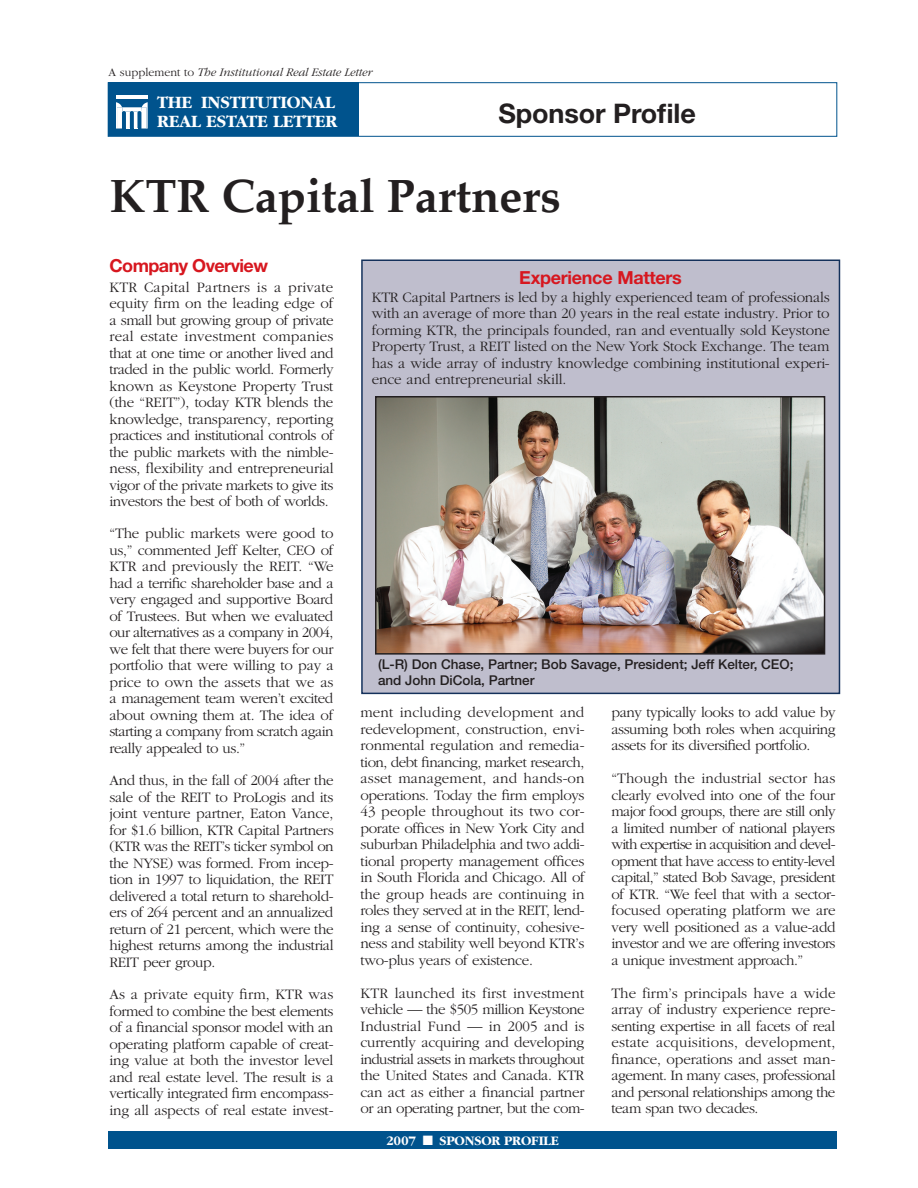
<style>
.page{position:relative;width:918px;height:1188px;background:#fff}
.page>*{position:absolute;margin:0;border:0;box-sizing:border-box;transform-origin:0 0}
.t1{font:700 46.5px "Palatino";letter-spacing:-.005em;color:#231f20}
.t2{font:700 27px "Helvetica Neue";letter-spacing:-.005em;color:#231f20}
.t3{font:700 18px/19.5px "Garamond";letter-spacing:-.005em;color:#fff}
.t4{font:700 18px "Helvetica Neue";letter-spacing:-.015em;color:#d7171f}
.t5{font:300 15px/16.5px "Garamond";letter-spacing:-.03em;color:#231f20;text-align:justify}
.t6{font:500 13.5px/16.2px "Helvetica Neue";color:#231f20}
.t7{font:700 13.5px "Garamond";letter-spacing:-.005em;color:#fff}
.t8{font:italic 300 12px "Garamond";color:#231f20}
.s1{font-style:normal}
</style>
<div class="page">
<div style="left:108px;top:82px;width:729px;height:54px;border:1px solid #00538d"></div>
<div style="left:108px;top:82px;width:250px;height:54px;background:#00538d"></div>
<div style="left:108px;top:1131px;width:729px;height:18px;background:#00538d"></div>
<hr style="left:116px;top:95px;width:32px;height:3px;background:#fff">
<svg style="left:116px;top:102px;width:32px;height:27px"></svg>
<div style="left:362px;top:260px;width:477px;height:433px;background:#bfbecd"></div>
<div style="left:361px;top:260px;width:479px;height:434px;border:2px solid #14315b"></div>
<img style="left:378px;top:399px;width:444px;height:253px">
<div style="left:375px;top:396px;width:450px;height:259px;border:2px solid #231f20"></div>
<p class="t8" style="left:108px;top:66px;width:265px"><span class="s1">A supplement to</span> The Institutional Real Estate Letter</p>
<p class="t3" style="left:157px;top:93px;width:182px">THE INSTITUTIONAL<br>REAL ESTATE LETTER</p>
<h2 class="t2" style="left:499px;top:97px;width:199px">Sponsor Profile</h2>
<h1 class="t1" style="left:110px;top:167px;width:453px">KTR Capital Partners</h1>
<p class="t4" style="left:110px;top:255px;width:160px">Company Overview</p>
<p class="t5" style="left:110px;top:279px;width:226px">KTR Capital Partners is a private equity firm on the leading edge of a small but growing group of private real estate investment companies that at one time or another lived and traded in the public world. Formerly known as Keystone Property Trust (the “REIT”), today KTR blends the knowledge, transparency, reporting practices and institutional controls of the public markets with the nimble&shy;ness, flexibility and entrepreneurial vigor of the private markets to give its investors the best of both of worlds.</p>
<p class="t5" style="left:110px;top:526px;width:226px">“The public markets were good to us,” commented Jeff Kelter, CEO of KTR and previously the REIT. “We had a terrific shareholder base and a very engaged and supportive Board of Trustees. But when we evaluated our alternatives as a company in 2004, we felt that there were buyers for our portfolio that were willing to pay a price to own the assets that we as a management team weren’t excited about owning them at. The idea of starting a company from scratch again really appealed to us.”</p>
<p class="t5" style="left:110px;top:773px;width:226px">And thus, in the fall of 2004 after the sale of the REIT to ProLogis and its joint venture partner, Eaton Vance, for $1.6 billion, KTR Capital Partners (KTR was the REIT’s ticker symbol on the NYSE) was formed. From incep&shy;tion in 1997 to liquidation, the REIT delivered a total return to sharehold&shy;ers of 264 percent and an annualized return of 21 percent, which were the highest returns among the industrial REIT peer group.</p>
<p class="t5" style="left:110px;top:986px;width:226px">As a private equity firm, KTR was formed to combine the best elements of a financial sponsor model with an operating platform capable of creat&shy;ing value at both the investor level and real estate level. The result is a vertically integrated firm encompass&shy;ing all aspects of real estate invest-</p>
<p class="t4" style="left:519px;top:267px;width:164px">Experience Matters</p>
<p class="t5" style="left:372px;top:289px;width:460px">KTR Capital Partners is led by a highly experienced team of professionals with an average of more than 20 years in the real estate industry. Prior to forming KTR, the principals founded, ran and eventually sold Keystone Property Trust, a REIT listed on the New York Stock Exchange. The team has a wide array of industry knowledge combining institutional experi&shy;ence and entrepreneurial skill.</p>
<p class="t6" style="left:378px;top:656px;width:417px">(L-R) Don Chase, Partner; Bob Savage, President; Jeff Kelter, CEO; and John DiCola, Partner</p>
<p class="t5" style="left:361px;top:705px;width:226px">ment including development and redevelopment, construction, envi&shy;ronmental regulation and remedia&shy;tion, debt financing, market research, asset management, and hands-on operations. Today the firm employs 43 people throughout its two cor&shy;porate offices in New York City and suburban Philadelphia and two addi&shy;tional property management offices in South Florida and Chicago. All of the group heads are continuing in roles they served at in the REIT, lend&shy;ing a sense of continuity, cohesive&shy;ness and stability well beyond KTR’s two-plus years of existence.</p>
<p class="t5" style="left:361px;top:985px;width:226px">KTR launched its first investment vehicle — the $505 million Keystone Industrial Fund — in 2005 and is currently acquiring and developing industrial assets in markets throughout the United States and Canada. KTR can act as either a financial partner or an operating partner, but the com-</p>
<p class="t7" style="left:386px;top:1134px;width:174px">2007 ■ SPONSOR PROFILE</p>
<p class="t5" style="left:612px;top:705px;width:226px">pany typically looks to add value by assuming both roles when acquiring assets for its diversified portfolio.</p>
<p class="t5" style="left:612px;top:771px;width:226px">“Though the industrial sector has clearly evolved into one of the four major food groups, there are still only a limited number of national players with expertise in acquisition and devel&shy;opment that have access to entity-level capital,” stated Bob Savage, president of KTR. “We feel that with a sector&shy;focused operating platform we are very well positioned as a value-add investor and we are offering investors a unique investment approach.”</p>
<p class="t5" style="left:612px;top:985px;width:226px">The firm’s principals have a wide array of industry experience repre&shy;senting expertise in all facets of real estate acquisitions, development, finance, operations and asset man&shy;agement. In many cases, professional and personal relationships among the team span two decades.</p>
</div>
